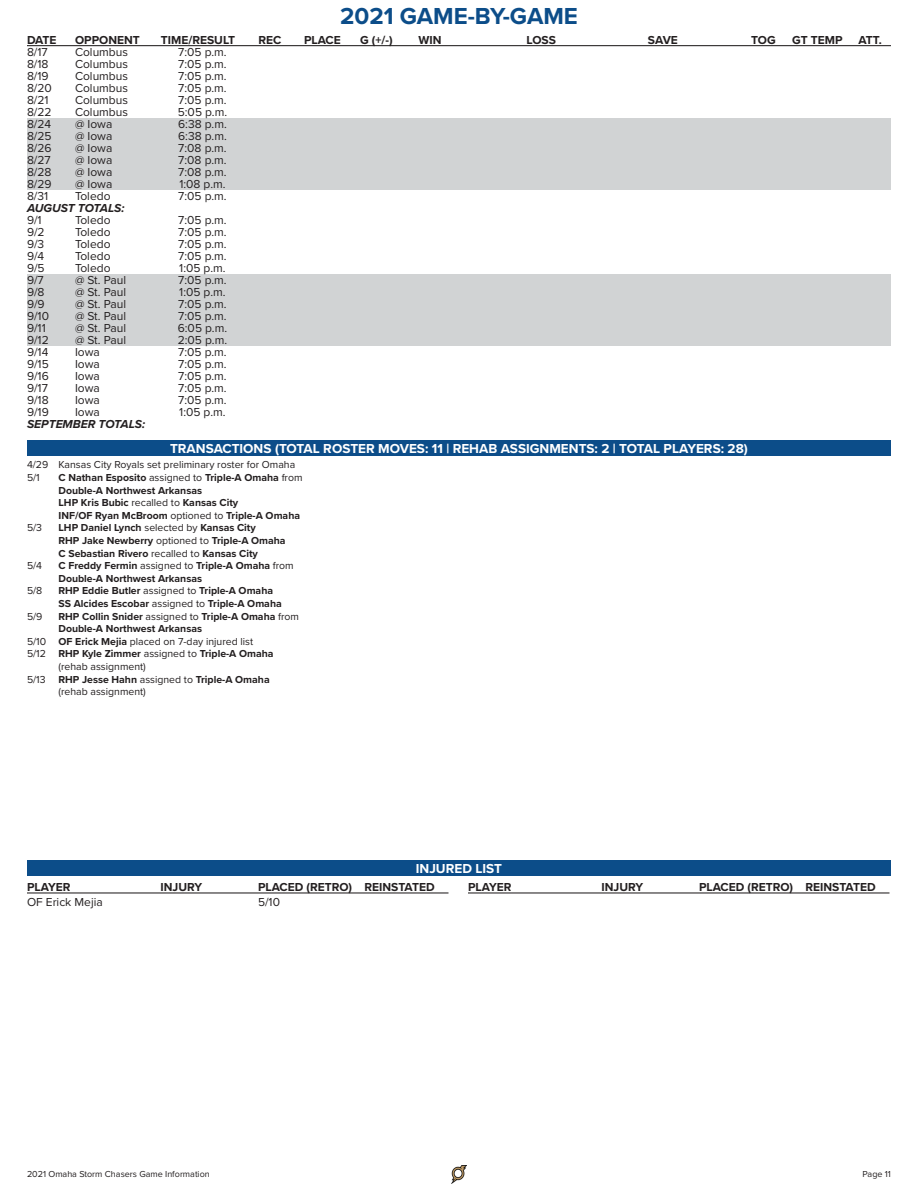
<style>
.page{position:relative;width:918px;height:1188px;background:#fff}
.page>*{position:absolute;margin:0;border:0;box-sizing:border-box;transform-origin:0 0}
.t1{font:700 24px "Proxima Nova";color:#0c4d89}
.t2{font:700 13.5px "Proxima Nova";color:#fff}
.t3{font:12px "Proxima Nova";color:#231f20}
.t4{font:700 12px "Proxima Nova";color:#231f20}
.t5{font:italic 700 12px "Proxima Nova";color:#231f20}
.t6{font:700 10.5px "Proxima Nova";color:#231f20}
.t7{font:10.5px "Proxima Nova";color:#231f20}
.t8{font:9px "Proxima Nova";color:#231f20}
.s1{font-weight:400}
.s2{font-weight:700}
</style>
<div class="page">
<img style="left:451px;top:1166px;width:16px;height:18px">
<div style="left:27px;top:274px;width:864px;height:72px;background:#d1d3d4"></div>
<div style="left:27px;top:118px;width:864px;height:72px;background:#d1d3d4"></div>
<hr style="left:27px;top:45px;width:864px;height:1px;background:#231f20">
<div style="left:27px;top:440px;width:864px;height:16px;background:#0c4d89"></div>
<hr style="left:27px;top:892px;width:421px;height:2px;background:#231f20">
<hr style="left:468px;top:892px;width:422px;height:2px;background:#231f20">
<div style="left:27px;top:860px;width:864px;height:15px;background:#0c4d89"></div>
<p class="t1" style="left:340px;top:-2px;width:239px">2021 GAME-BY-GAME</p>
<p class="t4" style="left:27px;top:31px;width:31px">DATE</p>
<p class="t4" style="left:75px;top:31px;width:66px">OPPONENT</p>
<p class="t4" style="left:161px;top:31px;width:76px">TIME/RESULT</p>
<p class="t4" style="left:259px;top:31px;width:24px">REC</p>
<p class="t4" style="left:304px;top:31px;width:38px">PLACE</p>
<p class="t4" style="left:360px;top:31px;width:34px">G (+/-)</p>
<p class="t4" style="left:418px;top:31px;width:25px">WIN</p>
<p class="t4" style="left:526px;top:31px;width:31px">LOSS</p>
<p class="t4" style="left:648px;top:31px;width:31px">SAVE</p>
<p class="t4" style="left:751px;top:31px;width:26px">TOG</p>
<p class="t4" style="left:792px;top:31px;width:52px">GT TEMP</p>
<p class="t4" style="left:858px;top:31px;width:25px">ATT.</p>
<p class="t3" style="left:27px;top:43px;width:22px">8/17</p>
<p class="t3" style="left:75px;top:43px;width:55px">Columbus</p>
<p class="t3" style="left:178px;top:43px;width:49px">7:05 p.m.</p>
<p class="t3" style="left:27px;top:55px;width:23px">8/18</p>
<p class="t3" style="left:75px;top:55px;width:55px">Columbus</p>
<p class="t3" style="left:178px;top:55px;width:49px">7:05 p.m.</p>
<p class="t3" style="left:27px;top:67px;width:23px">8/19</p>
<p class="t3" style="left:75px;top:67px;width:55px">Columbus</p>
<p class="t3" style="left:178px;top:67px;width:49px">7:05 p.m.</p>
<p class="t3" style="left:27px;top:79px;width:26px">8/20</p>
<p class="t3" style="left:75px;top:79px;width:55px">Columbus</p>
<p class="t3" style="left:178px;top:79px;width:49px">7:05 p.m.</p>
<p class="t3" style="left:27px;top:91px;width:23px">8/21</p>
<p class="t3" style="left:75px;top:91px;width:55px">Columbus</p>
<p class="t3" style="left:178px;top:91px;width:49px">7:05 p.m.</p>
<p class="t3" style="left:27px;top:103px;width:26px">8/22</p>
<p class="t3" style="left:75px;top:103px;width:55px">Columbus</p>
<p class="t3" style="left:178px;top:103px;width:49px">5:05 p.m.</p>
<p class="t3" style="left:27px;top:115px;width:26px">8/24</p>
<p class="t3" style="left:75px;top:115px;width:39px">@ Iowa</p>
<p class="t3" style="left:178px;top:115px;width:49px">6:38 p.m.</p>
<p class="t3" style="left:27px;top:127px;width:26px">8/25</p>
<p class="t3" style="left:75px;top:127px;width:39px">@ Iowa</p>
<p class="t3" style="left:178px;top:127px;width:49px">6:38 p.m.</p>
<p class="t3" style="left:27px;top:139px;width:26px">8/26</p>
<p class="t3" style="left:75px;top:139px;width:39px">@ Iowa</p>
<p class="t3" style="left:178px;top:139px;width:48px">7:08 p.m.</p>
<p class="t3" style="left:27px;top:151px;width:25px">8/27</p>
<p class="t3" style="left:75px;top:151px;width:39px">@ Iowa</p>
<p class="t3" style="left:178px;top:151px;width:48px">7:08 p.m.</p>
<p class="t3" style="left:27px;top:163px;width:26px">8/28</p>
<p class="t3" style="left:75px;top:163px;width:39px">@ Iowa</p>
<p class="t3" style="left:178px;top:163px;width:48px">7:08 p.m.</p>
<p class="t3" style="left:27px;top:175px;width:26px">8/29</p>
<p class="t3" style="left:75px;top:175px;width:39px">@ Iowa</p>
<p class="t3" style="left:179px;top:175px;width:46px">1:08 p.m.</p>
<p class="t3" style="left:27px;top:187px;width:23px">8/31</p>
<p class="t3" style="left:75px;top:187px;width:37px">Toledo</p>
<p class="t3" style="left:178px;top:187px;width:49px">7:05 p.m.</p>
<p class="t5" style="left:27px;top:199px;width:99px">AUGUST TOTALS:</p>
<p class="t3" style="left:27px;top:211px;width:16px">9/1</p>
<p class="t3" style="left:75px;top:211px;width:37px">Toledo</p>
<p class="t3" style="left:178px;top:211px;width:49px">7:05 p.m.</p>
<p class="t3" style="left:27px;top:223px;width:19px">9/2</p>
<p class="t3" style="left:75px;top:223px;width:37px">Toledo</p>
<p class="t3" style="left:178px;top:223px;width:49px">7:05 p.m.</p>
<p class="t3" style="left:27px;top:235px;width:19px">9/3</p>
<p class="t3" style="left:75px;top:235px;width:37px">Toledo</p>
<p class="t3" style="left:178px;top:235px;width:49px">7:05 p.m.</p>
<p class="t3" style="left:27px;top:247px;width:19px">9/4</p>
<p class="t3" style="left:75px;top:247px;width:37px">Toledo</p>
<p class="t3" style="left:178px;top:247px;width:49px">7:05 p.m.</p>
<p class="t3" style="left:27px;top:259px;width:19px">9/5</p>
<p class="t3" style="left:75px;top:259px;width:37px">Toledo</p>
<p class="t3" style="left:179px;top:259px;width:46px">1:05 p.m.</p>
<p class="t3" style="left:27px;top:271px;width:18px">9/7</p>
<p class="t3" style="left:75px;top:271px;width:53px">@ St. Paul</p>
<p class="t3" style="left:178px;top:271px;width:49px">7:05 p.m.</p>
<p class="t3" style="left:27px;top:283px;width:19px">9/8</p>
<p class="t3" style="left:75px;top:283px;width:53px">@ St. Paul</p>
<p class="t3" style="left:179px;top:283px;width:46px">1:05 p.m.</p>
<p class="t3" style="left:27px;top:295px;width:19px">9/9</p>
<p class="t3" style="left:75px;top:295px;width:53px">@ St. Paul</p>
<p class="t3" style="left:178px;top:295px;width:49px">7:05 p.m.</p>
<p class="t3" style="left:27px;top:307px;width:24px">9/10</p>
<p class="t3" style="left:75px;top:307px;width:53px">@ St. Paul</p>
<p class="t3" style="left:178px;top:307px;width:49px">7:05 p.m.</p>
<p class="t3" style="left:27px;top:319px;width:20px">9/11</p>
<p class="t3" style="left:75px;top:319px;width:53px">@ St. Paul</p>
<p class="t3" style="left:178px;top:319px;width:49px">6:05 p.m.</p>
<p class="t3" style="left:27px;top:331px;width:23px">9/12</p>
<p class="t3" style="left:75px;top:331px;width:53px">@ St. Paul</p>
<p class="t3" style="left:178px;top:331px;width:49px">2:05 p.m.</p>
<p class="t3" style="left:27px;top:343px;width:23px">9/14</p>
<p class="t3" style="left:75px;top:343px;width:26px">Iowa</p>
<p class="t3" style="left:178px;top:343px;width:49px">7:05 p.m.</p>
<p class="t3" style="left:27px;top:355px;width:23px">9/15</p>
<p class="t3" style="left:75px;top:355px;width:26px">Iowa</p>
<p class="t3" style="left:178px;top:355px;width:49px">7:05 p.m.</p>
<p class="t3" style="left:27px;top:367px;width:23px">9/16</p>
<p class="t3" style="left:75px;top:367px;width:26px">Iowa</p>
<p class="t3" style="left:178px;top:367px;width:49px">7:05 p.m.</p>
<p class="t3" style="left:27px;top:379px;width:22px">9/17</p>
<p class="t3" style="left:75px;top:379px;width:26px">Iowa</p>
<p class="t3" style="left:178px;top:379px;width:49px">7:05 p.m.</p>
<p class="t3" style="left:27px;top:391px;width:23px">9/18</p>
<p class="t3" style="left:75px;top:391px;width:26px">Iowa</p>
<p class="t3" style="left:178px;top:391px;width:49px">7:05 p.m.</p>
<p class="t3" style="left:27px;top:403px;width:23px">9/19</p>
<p class="t3" style="left:75px;top:403px;width:26px">Iowa</p>
<p class="t3" style="left:179px;top:403px;width:46px">1:05 p.m.</p>
<p class="t5" style="left:27px;top:415px;width:120px">SEPTEMBER TOTALS:</p>
<p class="t2" style="left:170px;top:439px;width:579px">TRANSACTIONS (TOTAL ROSTER MOVES: 11 | REHAB ASSIGNMENTS: 2 | TOTAL PLAYERS: 28)</p>
<p class="t7" style="left:27px;top:457px;width:270px">4/29 Kansas City Royals set preliminary roster for Omaha</p>
<p class="t7" style="left:27px;top:470px;width:14px">5/1</p>
<p class="t6" style="left:58px;top:470px;width:246px">C Nathan Esposito <span class="s1">assigned to</span> Triple-A Omaha <span class="s1">from</span></p>
<p class="t6" style="left:58px;top:482px;width:145px">Double-A Northwest Arkansas</p>
<p class="t6" style="left:58px;top:495px;width:181px">LHP Kris Bubic <span class="s1">recalled to</span> Kansas City</p>
<p class="t6" style="left:58px;top:507px;width:243px">INF/OF Ryan McBroom <span class="s1">optioned to</span> Triple-A Omaha</p>
<p class="t7" style="left:27px;top:520px;width:17px">5/3</p>
<p class="t6" style="left:58px;top:520px;width:199px">LHP Daniel Lynch <span class="s1">selected by</span> Kansas City</p>
<p class="t6" style="left:58px;top:533px;width:229px">RHP Jake Newberry <span class="s1">optioned to</span> Triple-A Omaha</p>
<p class="t6" style="left:58px;top:545px;width:201px">C Sebastian Rivero <span class="s1">recalled to</span> Kansas City</p>
<p class="t7" style="left:27px;top:558px;width:17px">5/4</p>
<p class="t6" style="left:58px;top:558px;width:237px">C Freddy Fermin <span class="s1">assigned to</span> Triple-A Omaha <span class="s1">from</span></p>
<p class="t6" style="left:58px;top:570px;width:145px">Double-A Northwest Arkansas</p>
<p class="t7" style="left:27px;top:583px;width:17px">5/8</p>
<p class="t6" style="left:58px;top:583px;width:216px">RHP Eddie Butler <span class="s1">assigned to</span> Triple-A Omaha</p>
<p class="t6" style="left:58px;top:596px;width:225px">SS Alcides Escobar <span class="s1">assigned to</span> Triple-A Omaha</p>
<p class="t7" style="left:27px;top:608px;width:17px">5/9</p>
<p class="t6" style="left:58px;top:608px;width:242px">RHP Collin Snider <span class="s1">assigned to</span> Triple-A Omaha <span class="s1">from</span></p>
<p class="t6" style="left:58px;top:621px;width:145px">Double-A Northwest Arkansas</p>
<p class="t7" style="left:27px;top:633px;width:228px">5/10 <span class="s2">OF Erick Mejia</span> placed on 7-day injured list</p>
<p class="t6" style="left:27px;top:646px;width:248px"><span class="s1">5/12</span> RHP Kyle Zimmer <span class="s1">assigned to</span> Triple-A Omaha</p>
<p class="t7" style="left:58px;top:659px;width:89px">(rehab assignment)</p>
<p class="t6" style="left:27px;top:671px;width:244px"><span class="s1">5/13</span> RHP Jesse Hahn <span class="s1">assigned to</span> Triple-A Omaha</p>
<p class="t7" style="left:58px;top:684px;width:89px">(rehab assignment)</p>
<p class="t2" style="left:416px;top:858px;width:88px">INJURED LIST</p>
<p class="t4" style="left:27px;top:878px;width:45px">PLAYER</p>
<p class="t4" style="left:160px;top:878px;width:43px">INJURY</p>
<p class="t4" style="left:258px;top:878px;width:178px">PLACED (RETRO) REINSTATED</p>
<p class="t3" style="left:27px;top:893px;width:77px">OF Erick Mejia</p>
<p class="t3" style="left:258px;top:893px;width:24px">5/10</p>
<p class="t4" style="left:468px;top:878px;width:45px">PLAYER</p>
<p class="t4" style="left:602px;top:878px;width:43px">INJURY</p>
<p class="t4" style="left:699px;top:878px;width:178px">PLACED (RETRO) REINSTATED</p>
<p class="t8" style="left:27px;top:1168px;width:184px">2021 Omaha Storm Chasers Game Information</p>
<p class="t8" style="left:862px;top:1168px;width:30px">Page 11</p>
</div>
